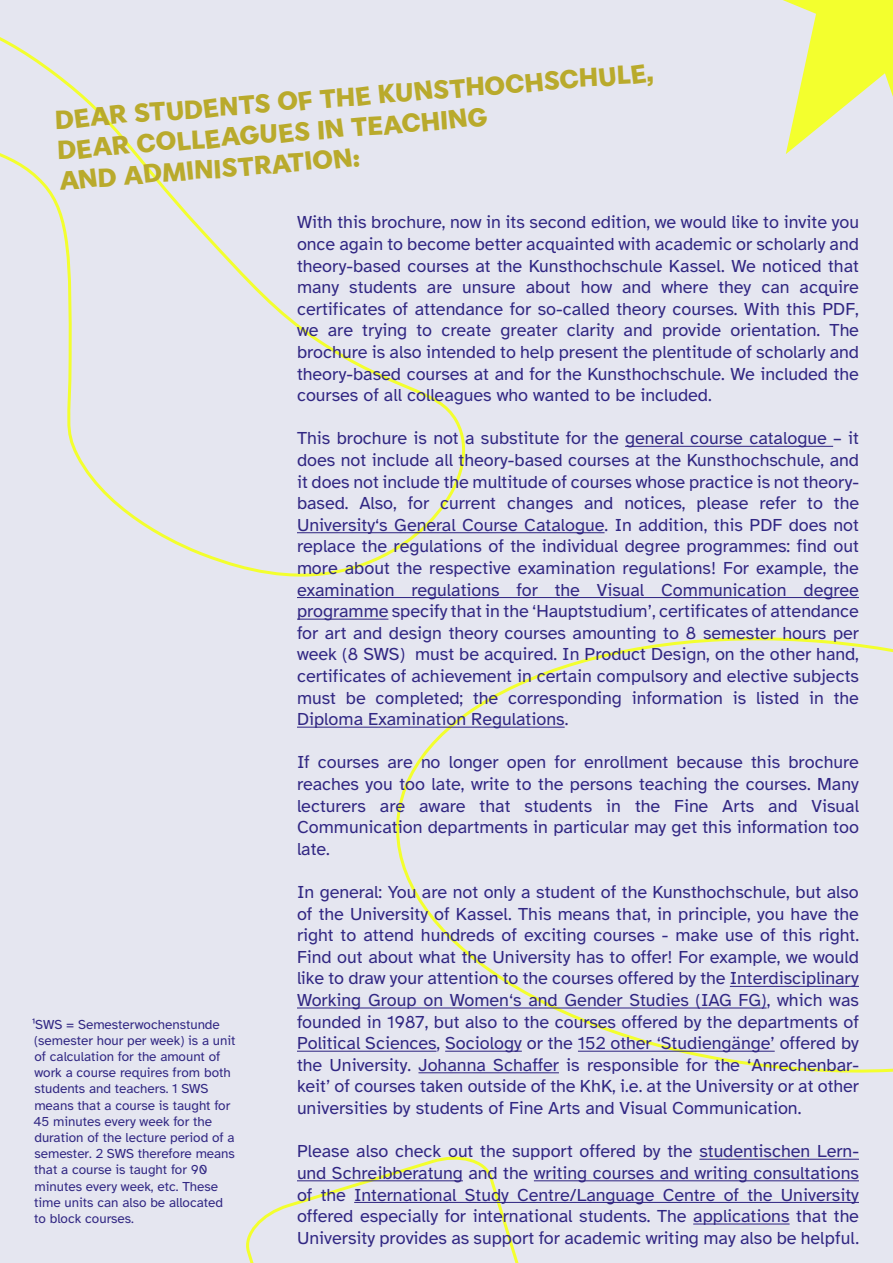
<style>
.page{position:relative;width:893px;height:1263px;background:#e5e6f0}
.page>*{position:absolute;margin:0;border:0;box-sizing:border-box;transform-origin:0 0}
.t1{font:25.5px/31.2px "Gambado Sans";color:#b9aa2c}
.t2{font:18px/21.6px "Atkinson Hyperlegible";color:#312783;text-align:justify}
.t3{font:13.5px/16.2px "Atkinson Hyperlegible";color:#312783}
</style>
<div class="page">
<svg style="left:246px;top:1156px;width:450px;height:107px"></svg>
<svg style="left:384px;top:619px;width:509px;height:455px"></svg>
<svg style="left:0;top:37px;width:486px;height:540px"></svg>
<svg style="left:783px;top:0;width:110px;height:154px"></svg>
<hr style="left:625px;top:446px;width:208px;height:1px;background:#312783">
<hr style="left:297px;top:532px;width:307px;height:1px;background:#312783">
<hr style="left:297px;top:597px;width:562px;height:1px;background:#312783">
<hr style="left:297px;top:619px;width:91px;height:1px;background:#312783">
<hr style="left:297px;top:727px;width:268px;height:1px;background:#312783">
<hr style="left:730px;top:986px;width:129px;height:1px;background:#312783">
<hr style="left:297px;top:1007px;width:470px;height:1px;background:#312783">
<hr style="left:297px;top:1051px;width:140px;height:1px;background:#312783">
<hr style="left:445px;top:1051px;width:77px;height:1px;background:#312783">
<hr style="left:578px;top:1051px;width:197px;height:1px;background:#312783">
<hr style="left:418px;top:1072px;width:141px;height:1px;background:#312783">
<hr style="left:699px;top:1159px;width:160px;height:1px;background:#312783">
<hr style="left:297px;top:1180px;width:166px;height:1px;background:#312783">
<hr style="left:534px;top:1180px;width:325px;height:1px;background:#312783">
<hr style="left:354px;top:1202px;width:505px;height:1px;background:#312783">
<hr style="left:693px;top:1223px;width:97px;height:1px;background:#312783">
<h1 class="t1" style="left:54px;top:101px;width:602px;rotate:-4deg">DEAR STUDENTS OF THE KUNSTHOCHSCHULE,<br>DEAR COLLEAGUES IN TEACHING<br>AND ADMINISTRATION:</h1>
<p class="t3" style="left:32px;top:1016px;width:205px">¹SWS = Semesterwochenstunde (semester hour per week) is a unit of calculation for the amount of work a course requires from both students and teachers. 1 SWS means that a course is taught for<br>45 minutes every week for the duration of the lecture period of a semester. 2 SWS therefore means that a course is taught for 90 minutes every week, etc. These time units can also be allocated to block courses.</p>
<p class="t2" style="left:297px;top:212px;width:563px">With this brochure, now in its second edition, we would like to invite you once again to become better acquainted with academic or scholarly and theory-based courses at the Kunsthochschule Kassel. We noticed that many students are unsure about how and where they can acquire certificates of attendance for so-called theory courses. With this PDF, we are trying to create greater clarity and provide orientation. The brochure is also intended to help present the plentitude of scholarly and theory-based courses at and for the Kunsthochschule. We included the courses of all colleagues who wanted to be included.</p>
<p class="t2" style="left:297px;top:428px;width:563px">This brochure is not a substitute for the general course catalogue – it does not include all theory-based courses at the Kunsthochschule, and it does not include the multitude of courses whose practice is not theory&shy;based. Also, for current changes and notices, please refer to the University‘s General Course Catalogue. In addition, this PDF does not replace the regulations of the individual degree programmes: find out more about the respective examination regulations! For example, the examination regulations for the Visual Communication degree programme specify that in the ‘Hauptstudium’, certificates of attendance for art and design theory courses amounting to 8 semester hours per week (8 SWS) must be acquired. In Product Design, on the other hand, certificates of achievement in certain compulsory and elective subjects must be completed; the corresponding information is listed in the Diploma Examination Regulations.</p>
<p class="t2" style="left:297px;top:752px;width:563px">If courses are no longer open for enrollment because this brochure reaches you too late, write to the persons teaching the courses. Many lecturers are aware that students in the Fine Arts and Visual Communication departments in particular may get this information too late.</p>
<p class="t2" style="left:297px;top:881px;width:563px">In general: You are not only a student of the Kunsthochschule, but also of the University of Kassel. This means that, in principle, you have the right to attend hundreds of exciting courses - make use of this right.<br>Find out about what the University has to offer! For example, we would like to draw your attention to the courses offered by the Interdisciplinary Working Group on Women‘s and Gender Studies (IAG FG), which was founded in 1987, but also to the courses offered by the departments of Political Sciences, Sociology or the 152 other ‘Studiengänge’ offered by the University. Johanna Schaffer is responsible for the ‘Anrechenbar&shy;keit’ of courses taken outside of the KhK, i.e. at the University or at other universities by students of Fine Arts and Visual Communication.</p>
<p class="t2" style="left:297px;top:1141px;width:563px">Please also check out the support offered by the studentischen Lern&shy;und Schreibberatung and the writing courses and writing consultations of the International Study Centre/Language Centre of the University offered especially for international students. The applications that the University provides as support for academic writing may also be helpful.</p>
</div>
